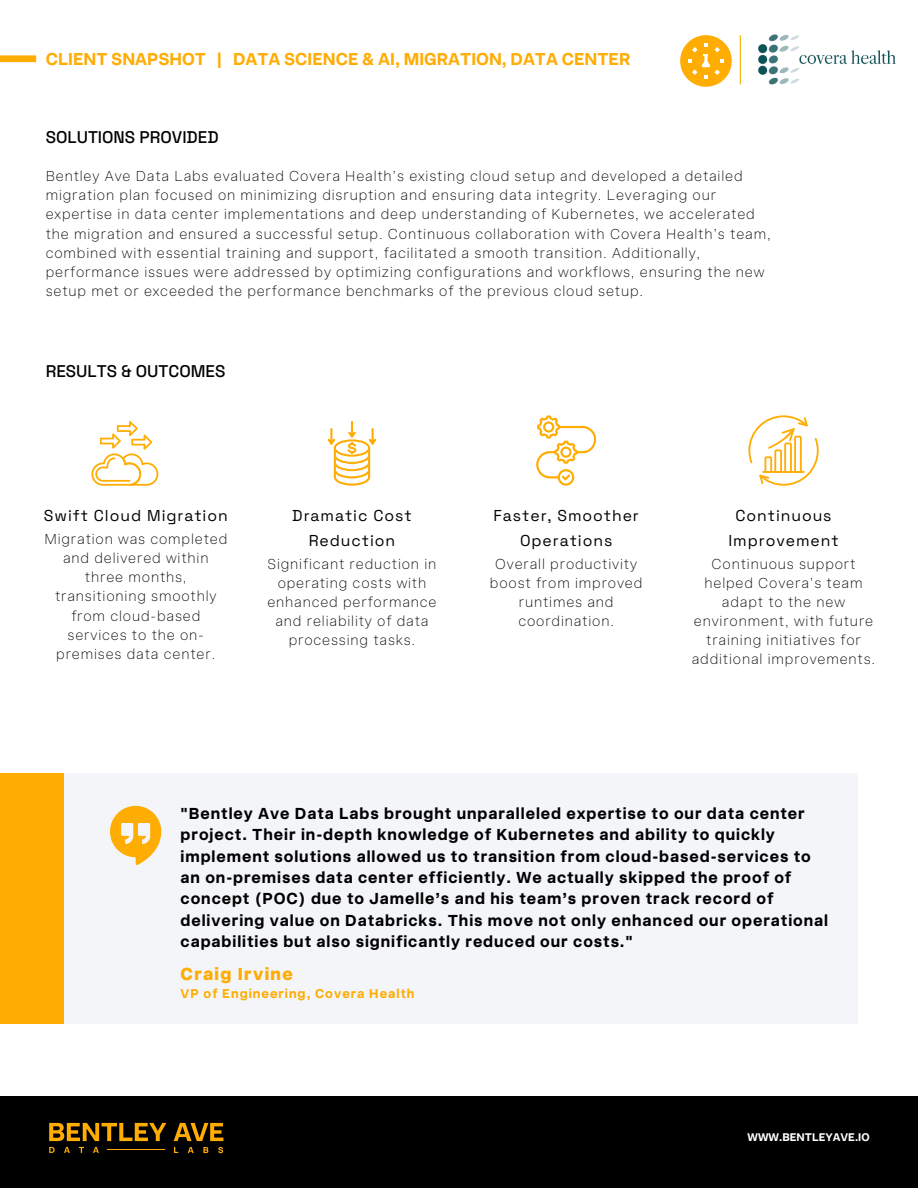
<style>
.page{position:relative;width:918px;height:1188px;background:#fff}
.page>*{position:absolute;margin:0;border:0;box-sizing:border-box;transform-origin:0 0}
.t1{font:800 17.1px "Innovator Grotesk";letter-spacing:.08em;color:#ffac03}
.t2{font:700 16.95px "Innovator Grotesk";color:#ffac03}
.t3{font:500 16.95px "Space Grotesk";color:#000}
.t4{font:700 15.75px/21.3px "Innovator Grotesk";letter-spacing:.06em;color:#000}
.t5{font:15.75px/24.8px "Space Grotesk";letter-spacing:.06em;color:#000;text-align:center}
.t6{font:200 14.25px/19.2px "Innovator Grotesk";letter-spacing:.06em;color:#000;text-align:center}
.t7{font:700 12.6px "Innovator Grotesk";letter-spacing:.08em;color:#ffac03}
.t8{font:700 10.95px "Innovator Grotesk";color:#fff}
</style>
<div class="page">
<div style="left:0;top:55px;width:36px;height:7px;background:#ffac03"></div>
<img style="left:758px;top:34px;width:138px;height:50px">
<hr style="left:740px;top:35px;width:1px;height:49px;background:#ecb404">
<svg style="left:91px;top:421px;width:67px;height:65px"></svg>
<svg style="left:328px;top:421px;width:48px;height:65px"></svg>
<svg style="left:536px;top:415px;width:60px;height:70px"></svg>
<svg style="left:748px;top:415px;width:70px;height:70px"></svg>
<div style="left:0;top:1096px;width:918px;height:92px;background:#000"></div>
<div style="left:0;top:773px;width:858px;height:251px;background:#f3f5f8"></div>
<div style="left:0;top:773px;width:64px;height:251px;background:#ffac03"></div>
<svg style="left:110px;top:806px;width:51px;height:59px"></svg>
<svg style="left:174px;top:1123px;width:49px;height:18px"></svg>
<svg style="left:49px;top:1123px;width:117px;height:18px"></svg>
<svg style="left:218px;top:1147px;width:5px;height:6px"></svg>
<svg style="left:203px;top:1147px;width:5px;height:6px"></svg>
<svg style="left:188px;top:1147px;width:6px;height:6px"></svg>
<svg style="left:174px;top:1147px;width:4px;height:6px"></svg>
<svg style="left:93px;top:1147px;width:6px;height:6px"></svg>
<svg style="left:79px;top:1147px;width:5px;height:6px"></svg>
<svg style="left:64px;top:1147px;width:6px;height:6px"></svg>
<svg style="left:49px;top:1147px;width:6px;height:6px"></svg>
<hr style="left:108px;top:1150px;width:57px;height:1px;background:#ffac03">
<svg style="left:680px;top:35px;width:52px;height:52px"></svg>
<h3 class="t2" style="left:46px;top:48px;width:586px">CLIENT SNAPSHOT | DATA SCIENCE &amp; AI, MIGRATION, DATA CENTER</h3>
<p class="t3" style="left:46px;top:126px;width:174px">SOLUTIONS PROVIDED</p>
<h4 class="t6" style="left:46px;top:167px;width:726px;text-align:left">Bentley Ave Data Labs evaluated Covera Health’s existing cloud setup and developed a detailed migration plan focused on minimizing disruption and ensuring data integrity. Leveraging our expertise in data center implementations and deep understanding of Kubernetes, we accelerated the migration and ensured a successful setup. Continuous collaboration with Covera Health’s team, combined with essential training and support, facilitated a smooth transition. Additionally, performance issues were addressed by optimizing configurations and workflows, ensuring the new setup met or exceeded the performance benchmarks of the previous cloud setup.</h4>
<p class="t3" style="left:46px;top:360px;width:181px">RESULTS &amp; OUTCOMES</p>
<h1 class="t5" style="left:44px;top:504px;width:185px">Swift Cloud Migration</h1>
<p class="t6" style="left:44px;top:529px;width:184px">Migration was completed and delivered within three months, transitioning smoothly from cloud-based services to the on&shy;premises data center.</p>
<p class="t5" style="left:292px;top:504px;width:121px">Dramatic Cost<br>Reduction</p>
<p class="t6" style="left:267px;top:554px;width:171px">Significant reduction in operating costs with enhanced performance and reliability of data processing tasks.</p>
<h1 class="t5" style="left:494px;top:504px;width:147px">Faster, Smoother<br>Operations</h1>
<p class="t6" style="left:490px;top:554px;width:154px">Overall productivity boost from improved runtimes and coordination.</p>
<h1 class="t5" style="left:728px;top:504px;width:112px">Continuous<br>Improvement</h1>
<h4 class="t6" style="left:692px;top:554px;width:185px">Continuous support helped Covera’s team adapt to the new environment, with future training initiatives for additional improvements.</h4>
<h4 class="t4" style="left:181px;top:803px;width:649px">"Bentley Ave Data Labs brought unparalleled expertise to our data center project. Their in-depth knowledge of Kubernetes and ability to quickly implement solutions allowed us to transition from cloud-based-services to an on-premises data center efficiently. We actually skipped the proof of concept (POC) due to Jamelle’s and his team’s proven track record of delivering value on Databricks. This move not only enhanced our operational capabilities but also significantly reduced our costs."</h4>
<p class="t1" style="left:181px;top:964px;width:114px">Craig Irvine</p>
<h3 class="t7" style="left:181px;top:986px;width:235px">VP of Engineering, Covera Health</h3>
<h3 class="t8" style="left:748px;top:1131px;width:124px">WWW.BENTLEYAVE.IO</h3>
</div>
